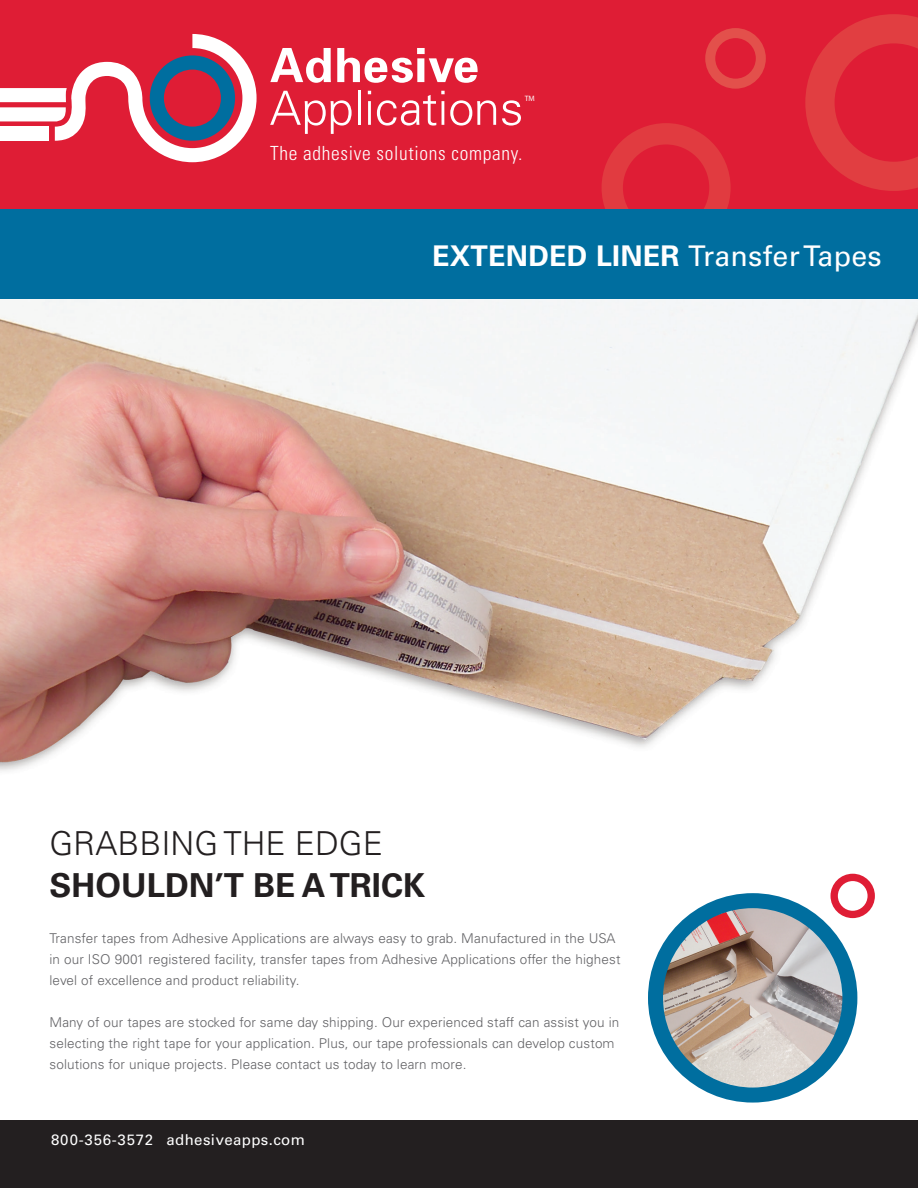
<style>
.page{position:relative;width:918px;height:1188px;background:#fff}
.page>*{position:absolute;margin:0;border:0;box-sizing:border-box;transform-origin:0 0}
.t1{font:700 33px "Univers";color:#231f20}
.t2{font:300 33px "Univers";color:#231f20}
.t3{font:700 28.5px "Univers";color:#fff}
.t4{font:28.5px "Univers";letter-spacing:-.04em;color:#fff}
.t5{font:300 condensed 19.5px "Univers";letter-spacing:.035em;color:#fff}
.t6{font:15px "Univers";letter-spacing:.05em;color:#fff}
.t7{font:300 13.5px/21px "Univers";letter-spacing:.01em;color:#636366}
.t8{font:7.8px "Myriad Pro";color:#fff}
</style>
<div class="page">
<div style="left:0;top:0;width:918px;height:211px;background:#df1d35"></div>
<svg style="left:602px;top:123px;width:129px;height:87px"></svg>
<svg style="left:270px;top:48px;width:61px;height:35px"></svg>
<svg style="left:337px;top:48px;width:141px;height:35px"></svg>
<svg style="left:270px;top:91px;width:82px;height:43px"></svg>
<hr style="left:358px;top:91px;width:2px;height:34px;background:#fff">
<hr style="left:368px;top:101px;width:3px;height:24px;background:#fff">
<svg style="left:377px;top:91px;width:119px;height:35px"></svg>
<svg style="left:502px;top:100px;width:19px;height:26px"></svg>
<svg style="left:0;top:34px;width:257px;height:128px"></svg>
<svg style="left:805px;top:14px;width:113px;height:177px"></svg>
<svg style="left:705px;top:28px;width:61px;height:61px"></svg>
<div style="left:0;top:1120px;width:918px;height:68px;background:#231f20"></div>
<img style="left:0;top:299px;width:918px;height:472px">
<div style="left:0;top:210px;width:918px;height:89px;background:#006e9f"></div>
<img style="left:656px;top:901px;width:194px;height:194px;border-radius:97px">
<div style="left:648px;top:893px;width:209px;height:210px;border:15px solid #006e9f;border-radius:50%"></div>
<svg style="left:831px;top:874px;width:44px;height:44px"></svg>
<p class="t8" style="left:525px;top:93px;width:12px">TM</p>
<h3 class="t5" style="left:270px;top:141px;width:254px">The adhesive solutions company.</h3>
<h2 class="t3" style="left:432px;top:240px;width:59px">EXTENDED</h2>
<h2 class="t3" style="left:596px;top:240px;width:18px">LINER</h2>
<h2 class="t4" style="left:688px;top:239px;width:195px">Transfer Tapes</h2>
<h1 class="t2" style="left:50px;top:824px;width:335px">Grabbing the edge</h1>
<h1 class="t1" style="left:50px;top:866px;width:377px">SHOULDN’T BE A TRICK</h1>
<p class="t7" style="left:50px;top:927px;width:573px">Transfer tapes from Adhesive Applications are always easy to grab. Manufactured in the USA in our ISO 9001 registered facility, transfer tapes from Adhesive Applications offer the highest level of excellence and product reliability.</p>
<p class="t7" style="left:50px;top:1011px;width:571px">Many of our tapes are stocked for same day shipping. Our experienced staff can assist you in selecting the right tape for your application. Plus, our tape professionals can develop custom solutions for unique projects. Please contact us today to learn more.</p>
<p class="t6" style="left:51px;top:1130px;width:255px">800-356-3572 adhesiveapps.com</p>
</div>
